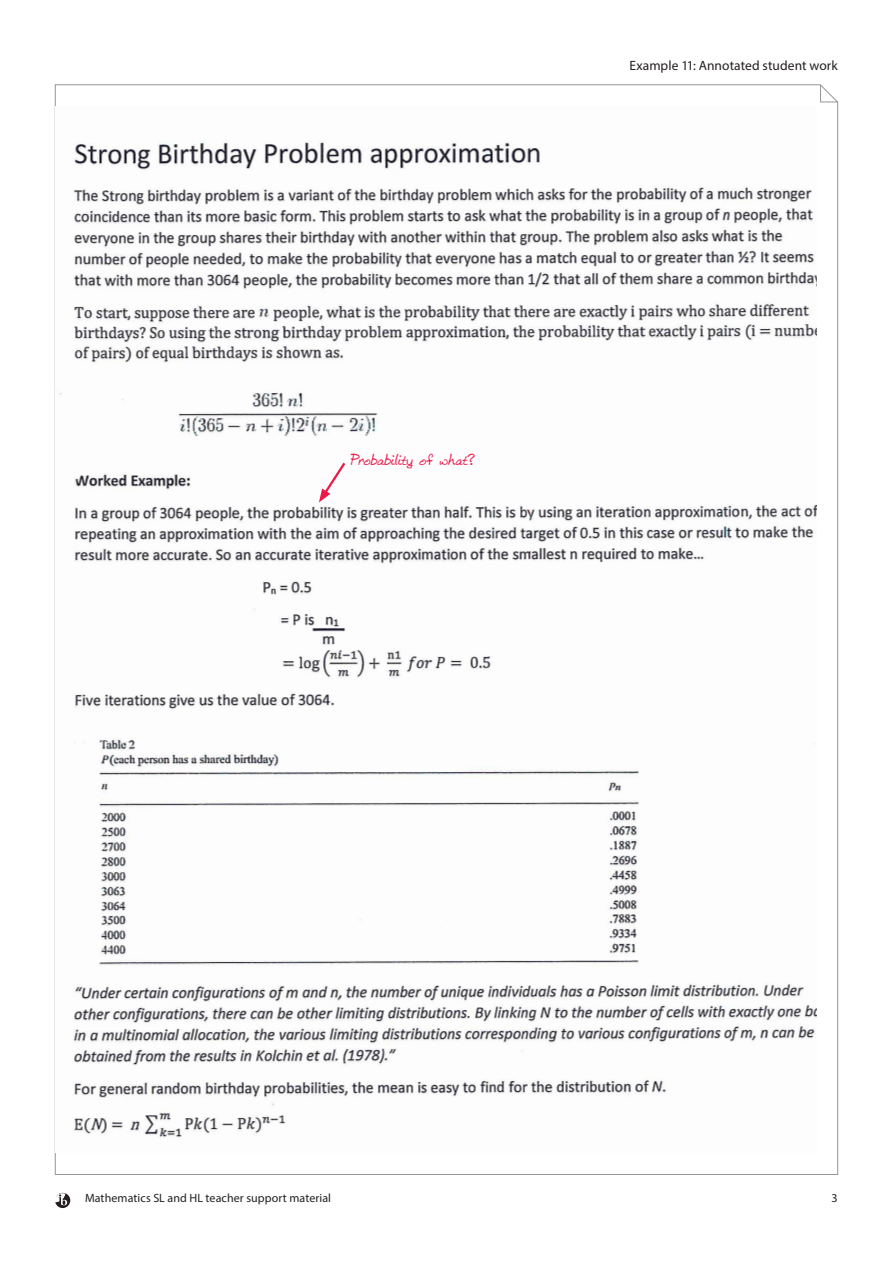
<style>
.page{position:relative;width:893px;height:1263px;background:#fff}
.page>*{position:absolute;margin:0;border:0;box-sizing:border-box;transform-origin:0 0}
.Annotation{font:16.5px "Beth Hand";letter-spacing:-.01em;color:#ed1748}
.t1{font:13.5px "Myriad Pro";letter-spacing:.005em;color:#231f20}
.t2{font:12px "Myriad Pro";letter-spacing:.005em;color:#231f20}
</style>
<div class="page">
<svg style="left:817px;top:84px;width:22px;height:21px"></svg>
<svg style="left:55px;top:1192px;width:15px;height:16px"></svg>
<img style="left:59px;top:141px;width:757px;height:997px">
<svg style="left:319px;top:460px;width:28px;height:42px"></svg>
<p class="Annotation" style="left:351px;top:452px;width:126px">Probability of what?</p>
<p class="t1" style="left:629px;top:58px;width:210px">Example 11: Annotated student work</p>
<p class="t2" style="left:85px;top:1190px;width:248px">Mathematics SL and HL teacher support material</p>
<p class="t2" style="left:831px;top:1190px;width:8px">3</p>
</div>
